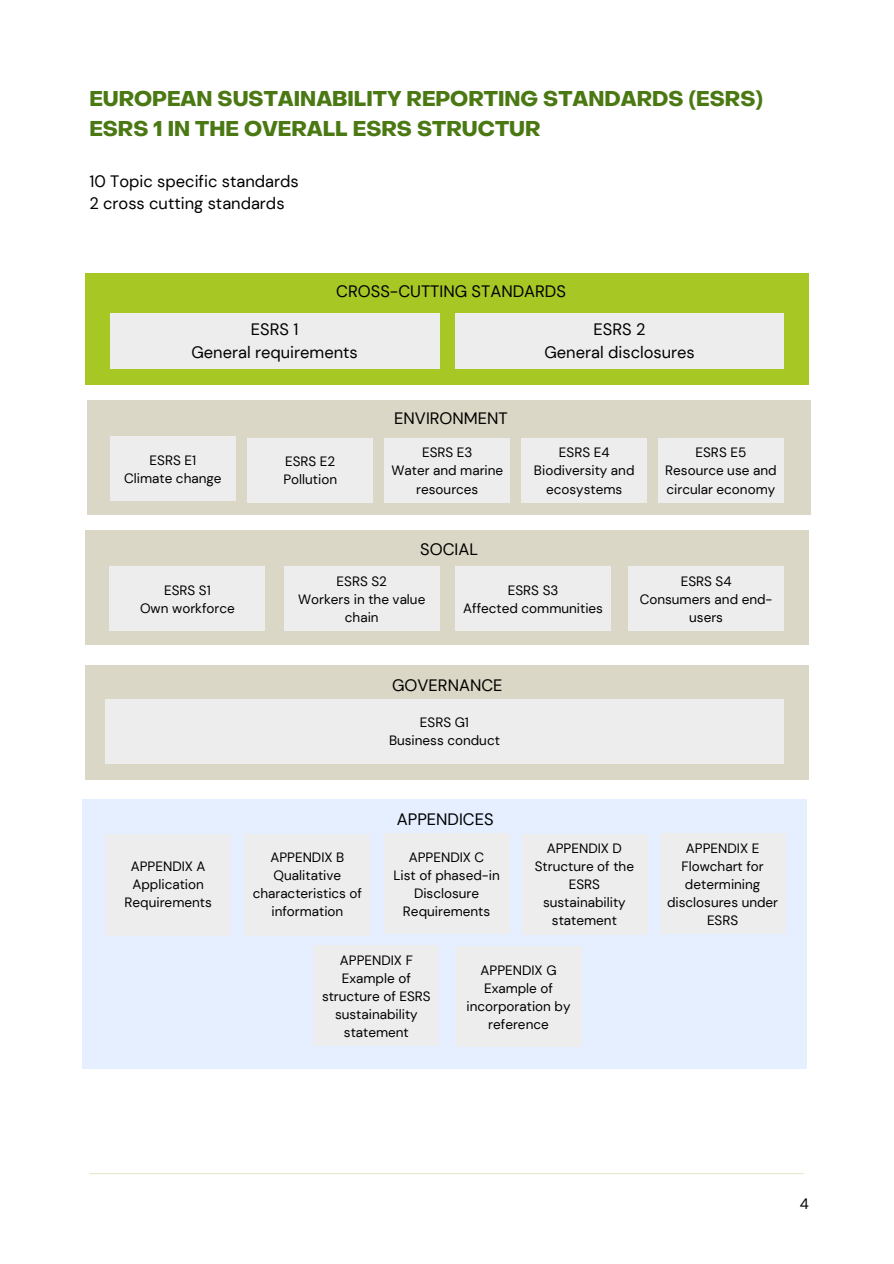
<style>
.page{position:relative;width:894px;height:1264px;background:#fff}
.page>*{position:absolute;margin:0;border:0;box-sizing:border-box;transform-origin:0 0}
.t1{font:700 21px/29.2px "Object Sans";color:#4a7812}
.t2{font:16.5px/22.5px "DM Sans";color:#000;text-align:center}
.t3{font:15px "DM Sans";color:#000}
.t4{font:13.5px/18px "DM Sans";color:#000;text-align:center}
</style>
<div class="page">
<hr style="left:89px;top:1172px;width:715px;height:2px;background:#e2ebcb">
<div style="left:85px;top:273px;width:723px;height:111px;background:#a7c724"></div>
<div style="left:110px;top:313px;width:329px;height:55px;background:#ededed"></div>
<div style="left:455px;top:313px;width:328px;height:55px;background:#ededed"></div>
<div style="left:87px;top:399px;width:723px;height:115px;background:#dbd7c6"></div>
<div style="left:110px;top:436px;width:126px;height:65px;background:#ededed"></div>
<div style="left:247px;top:438px;width:126px;height:64px;background:#ededed"></div>
<div style="left:384px;top:438px;width:126px;height:65px;background:#ededed"></div>
<div style="left:521px;top:438px;width:125px;height:65px;background:#ededed"></div>
<div style="left:658px;top:438px;width:125px;height:65px;background:#ededed"></div>
<div style="left:85px;top:530px;width:723px;height:115px;background:#dbd7c6"></div>
<div style="left:110px;top:566px;width:155px;height:65px;background:#ededed"></div>
<div style="left:284px;top:566px;width:155px;height:65px;background:#ededed"></div>
<div style="left:455px;top:566px;width:155px;height:65px;background:#ededed"></div>
<div style="left:628px;top:566px;width:155px;height:65px;background:#ededed"></div>
<div style="left:85px;top:664px;width:723px;height:115px;background:#dbd7c6"></div>
<div style="left:105px;top:699px;width:678px;height:64px;background:#ededed"></div>
<div style="left:83px;top:798px;width:723px;height:270px;background:#e5efff"></div>
<div style="left:105px;top:833px;width:126px;height:102px;background:#ededed"></div>
<div style="left:244px;top:834px;width:126px;height:101px;background:#ededed"></div>
<div style="left:383px;top:833px;width:126px;height:101px;background:#ededed"></div>
<div style="left:521px;top:834px;width:126px;height:100px;background:#ededed"></div>
<div style="left:313px;top:945px;width:126px;height:101px;background:#ededed"></div>
<div style="left:455px;top:946px;width:126px;height:100px;background:#ededed"></div>
<div style="left:659px;top:833px;width:126px;height:101px;background:#ededed"></div>
<h3 class="t1" style="left:89px;top:86px;width:675px">EUROPEAN SUSTAINABILITY REPORTING STANDARDS (ESRS)<br>ESRS 1 IN THE OVERALL ESRS STRUCTUR</h3>
<h2 class="t2" style="left:89px;top:170px;width:211px;text-align:left">10 Topic specific standards<br>2 cross cutting standards</h2>
<h2 class="t2" style="left:336px;top:280px;width:231px">CROSS-CUTTING STANDARDS</h2>
<h3 class="t2" style="left:191px;top:318px;width:168px">ESRS 1<br>General requirements</h3>
<h3 class="t2" style="left:544px;top:318px;width:152px">ESRS 2<br>General disclosures</h3>
<p class="t4" style="left:149px;top:451px;width:48px">ESRS E1</p>
<p class="t4" style="left:124px;top:469px;width:99px">Climate change</p>
<h2 class="t4" style="left:164px;top:581px;width:48px">ESRS S1</h2>
<p class="t4" style="left:140px;top:599px;width:96px">Own workforce</p>
<p class="t4" style="left:285px;top:453px;width:52px">ESRS E2</p>
<p class="t4" style="left:283px;top:471px;width:55px">Pollution</p>
<p class="t2" style="left:394px;top:407px;width:115px">ENVIRONMENT</p>
<p class="t4" style="left:422px;top:444px;width:52px">ESRS E3</p>
<p class="t4" style="left:391px;top:462px;width:113px">Water and marine resources</p>
<p class="t2" style="left:420px;top:537px;width:59px">SOCIAL</p>
<p class="t4" style="left:558px;top:444px;width:52px">ESRS E4</p>
<p class="t4" style="left:534px;top:462px;width:102px">Biodiversity and ecosystems</p>
<p class="t4" style="left:695px;top:444px;width:52px">ESRS E5</p>
<p class="t4" style="left:665px;top:462px;width:113px;text-align:left">Resource use and circular economy</p>
<p class="t4" style="left:336px;top:572px;width:52px">ESRS S2</p>
<p class="t4" style="left:298px;top:590px;width:129px">Workers in the value chain</p>
<p class="t4" style="left:507px;top:581px;width:52px">ESRS S3</p>
<p class="t4" style="left:463px;top:599px;width:141px">Affected communities</p>
<p class="t2" style="left:392px;top:674px;width:112px">GOVERNANCE</p>
<p class="t4" style="left:420px;top:713px;width:51px">ESRS G1</p>
<p class="t4" style="left:389px;top:731px;width:112px">Business conduct</p>
<p class="t4" style="left:680px;top:572px;width:52px">ESRS S4</p>
<h2 class="t4" style="left:639px;top:590px;width:134px">Consumers and end&shy;users</h2>
<p class="t4" style="left:131px;top:857px;width:76px">APPENDIX A</p>
<p class="t4" style="left:124px;top:875px;width:89px">Application<br>Requirements</p>
<h2 class="t4" style="left:270px;top:848px;width:75px">APPENDIX B</h2>
<p class="t4" style="left:252px;top:866px;width:111px">Qualitative characteristics of information</p>
<p class="t2" style="left:396px;top:808px;width:98px">APPENDICES</p>
<p class="t4" style="left:408px;top:848px;width:77px">APPENDIX C</p>
<p class="t4" style="left:393px;top:866px;width:108px">List of phased-in<br>Disclosure<br>Requirements</p>
<p class="t4" style="left:546px;top:839px;width:77px">APPENDIX D</p>
<p class="t4" style="left:534px;top:857px;width:101px">Structure of the<br>ESRS sustainability statement</p>
<p class="t4" style="left:340px;top:951px;width:74px">APPENDIX F</p>
<p class="t4" style="left:322px;top:969px;width:110px">Example of structure of ESRS sustainability statement</p>
<p class="t4" style="left:480px;top:961px;width:77px">APPENDIX G</p>
<p class="t4" style="left:466px;top:979px;width:105px">Example of incorporation by reference</p>
<p class="t4" style="left:685px;top:839px;width:75px">APPENDIX E</p>
<p class="t4" style="left:667px;top:857px;width:113px">Flowchart for determining disclosures under<br>ESRS</p>
<h1 class="t3" style="left:799px;top:1194px;width:11px">4</h1>
</div>
